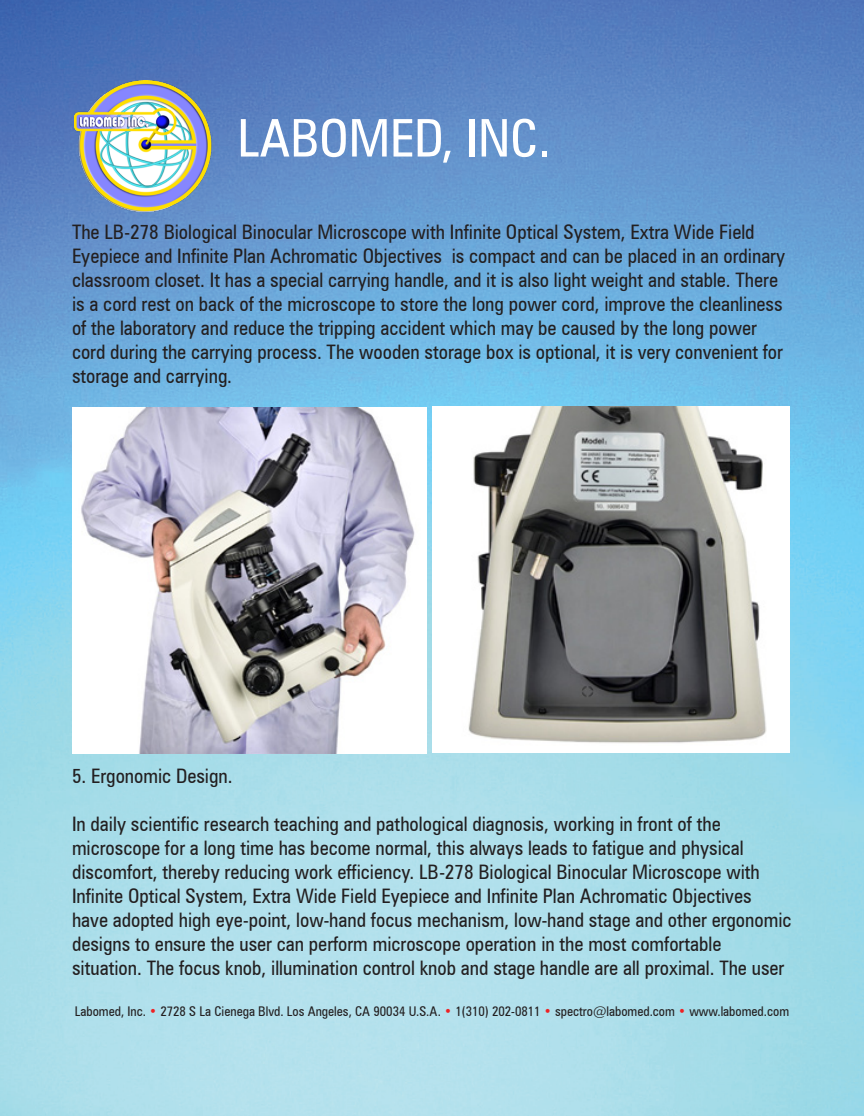
<style>
.page{position:relative;width:864px;height:1116px;background:#fff}
.page>*{position:absolute;margin:0;border:0;box-sizing:border-box;transform-origin:0 0}
.t1{font:condensed 52px "Zurich BT";color:#fff}
.t2{font:condensed 20px/24px "Zurich BT";color:#231f20}
.t3{font:condensed 13.4px "Zurich BT";color:#231f20}
.s1{color:#ee2123}
</style>
<div class="page">
<img style="left:0;top:0;width:864px;height:1116px">
<img style="left:75px;top:81px;width:143px;height:131px">
<img style="left:73px;top:408px;width:354px;height:345px">
<img style="left:433px;top:406px;width:357px;height:347px">
<h1 class="t1" style="left:237px;top:106px;width:315px">LABOMED, INC.</h1>
<p class="t2" style="left:72px;top:220px;width:715px">The LB-278 Biological Binocular Microscope with Infinite Optical System, Extra Wide Field Eyepiece and Infinite Plan Achromatic Objectives is compact and can be placed in an ordinary classroom closet. It has a special carrying handle, and it is also light weight and stable. There is a cord rest on back of the microscope to store the long power cord, improve the cleanliness of the laboratory and reduce the tripping accident which may be caused by the long power cord during the carrying process. The wooden storage box is optional, it is very convenient for storage and carrying.</p>
<p class="t2" style="left:72px;top:763px;width:162px">5. Ergonomic Design.</p>
<p class="t2" style="left:72px;top:811px;width:721px">In daily scientific research teaching and pathological diagnosis, working in front of the microscope for a long time has become normal, this always leads to fatigue and physical discomfort, thereby reducing work efficiency. LB-278 Biological Binocular Microscope with Infinite Optical System, Extra Wide Field Eyepiece and Infinite Plan Achromatic Objectives have adopted high eye-point, low-hand focus mechanism, low-hand stage and other ergonomic designs to ensure the user can perform microscope operation in the most comfortable situation. The focus knob, illumination control knob and stage handle are all proximal. The user</p>
<p class="t3" style="left:75px;top:1003px;width:716px">Labomed, Inc. <span class="s1">•</span> 2728 S La Cienega Blvd. Los Angeles, CA 90034 U.S.A. <span class="s1">•</span> 1(310) 202-0811 <span class="s1">•</span> spectro@labomed.com <span class="s1">•</span> www.labomed.com</p>
</div>
